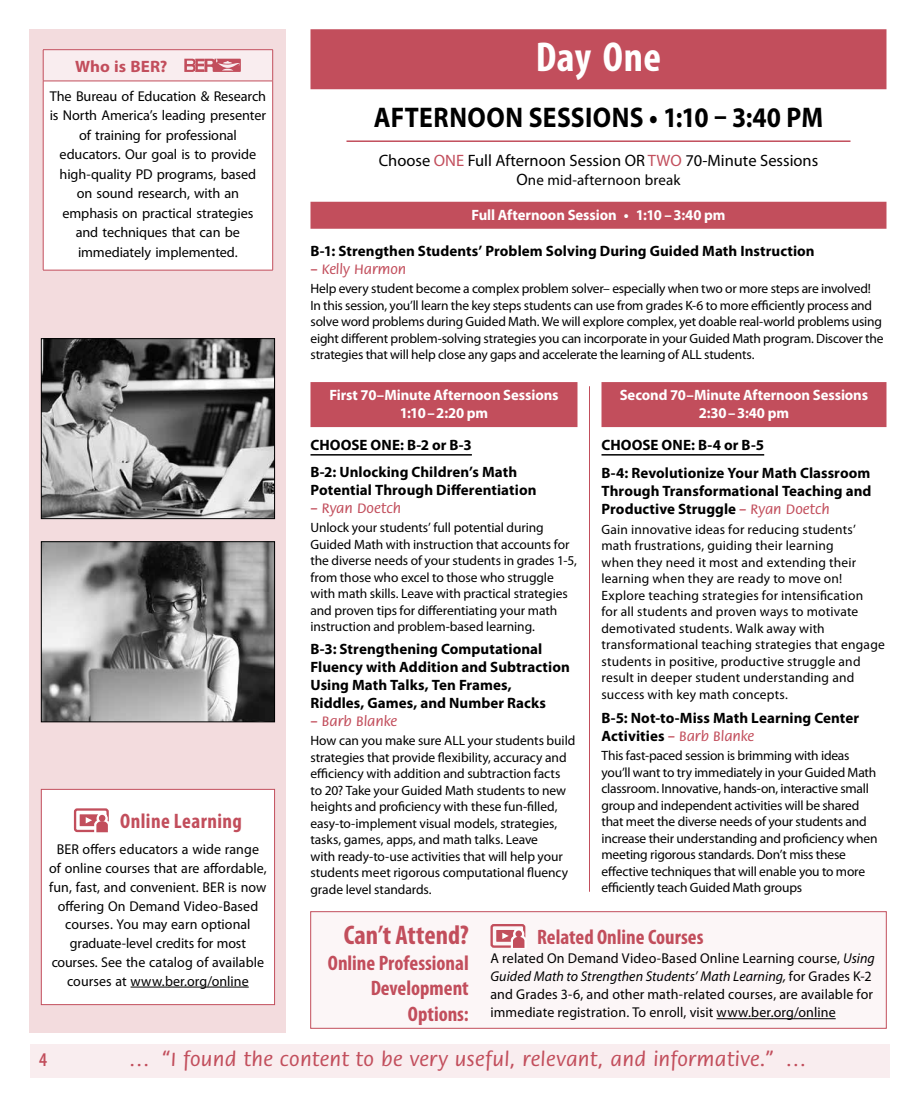
<style>
.page{position:relative;width:918px;height:1107px;background:#fff}
.page>*{position:absolute;margin:0;border:0;box-sizing:border-box;transform-origin:0 0}
.t1{font:700 condensed 42px "Myriad Pro";letter-spacing:.01em;color:#fff}
.t2{font:700 28.5px "Myriad Pro";letter-spacing:.015em;color:#000;scale:.9 1}
.t3{font:700 condensed 27px "Myriad Pro";color:#c24e5c}
.t4{font:500 21px "Flora Std";letter-spacing:.02em;color:#c24e5c}
.t5{font:700 condensed 21px/25.5px "Myriad Pro";color:#c24e5c;text-align:right}
.t6{font:700 condensed 21px "Myriad Pro";letter-spacing:.02em;color:#c24e5c}
.t7{font:600 condensed 19.5px "Myriad Pro";color:#c24e5c}
.t8{font:16.5px "Myriad Pro";color:#000}
.t9{font:700 16.5px "Myriad Pro";color:#c24e5c}
.t10{font:700 15px/18px "Myriad Pro";letter-spacing:.005em;color:#000}
.t11{font:700 15px/18px "Myriad Pro";letter-spacing:-.005em;color:#fff;text-align:center}
.t12{font:500 15px "Flora Std";color:#c24e5c}
.t13{font:15px "Myriad Pro";letter-spacing:.01em;color:#000}
.t14{font:14.25px/19.5px "Myriad Pro";color:#000;text-align:center}
.t15{font:13.5px/16.5px "Myriad Pro";letter-spacing:-.01em;color:#000}
.t16{font:13.5px/16.5px "Myriad Pro";letter-spacing:.015em;color:#000}
.s1{color:#c24e5c}
.s2{font-size:16.5px}
.s3{font-family:"Flora Std";font-weight:500;color:#c24e5c}
.s4{font-family:"Myriad Pro";font-weight:700;color:#000}
.s5{font-style:italic}
</style>
<div class="page">
<div style="left:310px;top:911px;width:576px;height:117px;background:#fcf6f7;border:1px solid #c24e5c"></div>
<div style="left:30px;top:30px;width:256px;height:1003px;background:#f3dcde"></div>
<div style="left:43px;top:50px;width:230px;height:220px;background:#fff"></div>
<div style="left:43px;top:50px;width:230px;height:31px;background:#f9edef"></div>
<hr style="left:43px;top:50px;width:1px;height:31px;background:#c24e5c">
<hr style="left:43px;top:49px;width:230px;height:1px;background:#c24e5c">
<hr style="left:272px;top:50px;width:1px;height:31px;background:#c24e5c">
<hr style="left:43px;top:81px;width:1px;height:189px;background:#c24e5c">
<hr style="left:43px;top:81px;width:230px;height:1px;background:#c24e5c">
<hr style="left:272px;top:81px;width:1px;height:189px;background:#c24e5c">
<hr style="left:43px;top:270px;width:230px;height:1px;background:#c24e5c">
<svg style="left:184px;top:59px;width:57px;height:13px"></svg>
<div style="left:41px;top:789px;width:234px;height:216px;background:#fff"></div>
<hr style="left:131px;top:987px;width:118px;height:1px;background:#000">
<div style="left:74px;top:808px;width:35px;height:24px;border:2px solid #c24e5c;border-radius:2px"></div>
<div style="left:80px;top:814px;width:18px;height:12px;background:#c24e5c"></div>
<div style="left:98px;top:814px;width:8px;height:8px;background:#c24e5c;border-radius:50%"></div>
<div style="left:97px;top:813px;width:10px;height:10px;border:2px solid #fff;border-radius:50%"></div>
<svg style="left:86px;top:817px;width:23px;height:16px"></svg>
<div style="left:41px;top:789px;width:234px;height:216px;border:1px solid #c24e5c"></div>
<div style="left:30px;top:1044px;width:860px;height:33px;background:#f9edef"></div>
<img style="left:43px;top:340px;width:230px;height:177px">
<div style="left:41px;top:338px;width:234px;height:181px;border:1px solid #000"></div>
<img style="left:43px;top:543px;width:230px;height:177px">
<div style="left:41px;top:541px;width:234px;height:181px;border:1px solid #000"></div>
<div style="left:310px;top:202px;width:576px;height:27px;background:#c24e5c"></div>
<div style="left:310px;top:382px;width:268px;height:45px;background:#c24e5c"></div>
<hr style="left:310px;top:454px;width:162px;height:2px;background:#000">
<div style="left:310px;top:29px;width:576px;height:60px;background:#c24e5c"></div>
<hr style="left:346px;top:140px;width:504px;height:2px;background:#c24e5c">
<div style="left:602px;top:382px;width:284px;height:45px;background:#c24e5c"></div>
<hr style="left:602px;top:454px;width:162px;height:2px;background:#000">
<hr style="left:589px;top:386px;width:1px;height:506px;background:#c24e5c">
<hr style="left:717px;top:1018px;width:119px;height:1px;background:#000">
<div style="left:490px;top:924px;width:35px;height:24px;border:2px solid #c24e5c;border-radius:2px"></div>
<div style="left:496px;top:930px;width:19px;height:12px;background:#c24e5c"></div>
<div style="left:513px;top:929px;width:11px;height:11px;border:1px solid #fff;border-radius:50%"></div>
<div style="left:515px;top:930px;width:8px;height:8px;background:#c24e5c;border-radius:50%"></div>
<div style="left:514px;top:929px;width:10px;height:10px;border:2px solid #fff;border-radius:50%"></div>
<svg style="left:502px;top:933px;width:24px;height:15px"></svg>
<p class="t9" style="left:75px;top:56px;width:94px">Who is BER?</p>
<p class="t14" style="left:50px;top:86px;width:218px">The Bureau of Education &amp; Research is North America’s leading presenter of training for professional educators. Our goal is to provide high-quality PD programs, based<br>on sound research, with an emphasis on practical strategies and techniques that can be immediately implemented.</p>
<h3 class="t6" style="left:120px;top:808px;width:123px">Online Learning</h3>
<p class="t14" style="left:49px;top:840px;width:219px;line-height:18.8px">BER offers educators a wide range of online courses that are affordable, fun, fast, and convenient. BER is now offering On Demand Video‑Based courses. You may earn optional graduate‑level credits for most courses. See the catalog of available courses at www.ber.org/online</p>
<h1 class="t1" style="left:536px;top:31px;width:127px">Day One</h1>
<h2 class="t2" style="left:374px;top:99px;width:501px">AFTERNOON SESSIONS • 1:10 – 3:40 PM</h2>
<p class="t8" style="left:379px;top:150px;width:441px">Choose <span class="s1">ONE</span> Full Afternoon Session OR <span class="s1">TWO</span> 70-Minute Sessions</p>
<p class="t13" style="left:517px;top:171px;width:165px"><span class="s2">O</span>ne mid-afternoon break</p>
<p class="t11" style="left:471px;top:205px;width:256px">Full Afternoon Session • 1:10 –3:40 pm</p>
<p class="t10" style="left:310px;top:241px;width:506px">B‑1: Strengthen Students’ Problem Solving During Guided Math Instruction</p>
<p class="t12" style="left:310px;top:261px;width:97px">– Kelly Harmon</p>
<p class="t15" style="left:310px;top:280px;width:575px">Help every student become a complex problem solver– especially when two or more steps are involved!<br>In this session, you’ll learn the key steps students can use from grades K-6 to more efficiently process and solve word problems during Guided Math. We will explore complex, yet doable real-world problems using eight different problem-solving strategies you can incorporate in your Guided Math program. Discover the strategies that will help close any gaps and accelerate the learning of ALL students.</p>
<p class="t11" style="left:329px;top:386px;width:231px">First 70–Minute Afternoon Sessions<br>1:10–2:20 pm</p>
<p class="t10" style="left:310px;top:431px;width:208px;line-height:27px">CHOOSE ONE: B‑2 or B‑3<br>B‑2: Unlocking Children’s Math</p>
<p class="t10" style="left:310px;top:480px;width:228px">Potential Through Differentiation</p>
<p class="t12" style="left:310px;top:500px;width:92px">– Ryan Doetch</p>
<p class="t15" style="left:310px;top:519px;width:268px">Unlock your students’ full potential during Guided Math with instruction that accounts for the diverse needs of your students in grades 1-5, from those who excel to those who struggle with math skills. Leave with practical strategies and proven tips for differentiating your math instruction and problem-based learning.</p>
<p class="t10" style="left:310px;top:639px;width:261px">B‑3: Strengthening Computational Fluency with Addition and Subtraction Using Math Talks, Ten Frames,<br>Riddles, Games, and Number Racks</p>
<p class="t12" style="left:310px;top:713px;width:88px">– Barb Blanke</p>
<p class="t15" style="left:310px;top:732px;width:266px">How can you make sure ALL your students build strategies that provide flexibility, accuracy and efficiency with addition and subtraction facts to 20? Take your Guided Math students to new heights and proficiency with these fun-filled, easy-to-implement visual models, strategies, tasks, games, apps, and math talks. Leave<br>with ready-to-use activities that will help your students meet rigorous computational fluency grade level standards.</p>
<p class="t11" style="left:620px;top:386px;width:250px">Second 70–Minute Afternoon Sessions<br>2:30–3:40 pm</p>
<p class="t10" style="left:602px;top:430px;width:270px;line-height:28.5px">CHOOSE ONE: B‑4 or B‑5<br>B‑4: Revolutionize Your Math Classroom</p>
<p class="t10" style="left:602px;top:482px;width:271px">Through Transformational Teaching and<br>Productive Struggle <span class="s3">– Ryan Doetch</span></p>
<p class="t16" style="left:602px;top:521px;width:285px">Gain innovative ideas for reducing students’ math frustrations, guiding their learning<br>when they need it most and extending their learning when they are ready to move on!<br>Explore teaching strategies for intensification<br>for all students and proven ways to motivate demotivated students. Walk away with transformational teaching strategies that engage students in positive, productive struggle and result in deeper student understanding and success with key math concepts.</p>
<p class="t10" style="left:602px;top:708px;width:259px">B‑5: Not-to-Miss Math Learning Center</p>
<p class="t12" style="left:602px;top:728px;width:154px"><span class="s4">Activities</span> – Barb Blanke</p>
<p class="t15" style="left:602px;top:747px;width:278px">This fast-paced session is brimming with ideas you’ll want to try immediately in your Guided Math classroom. Innovative, hands-on, interactive small group and independent activities will be shared that meet the diverse needs of your students and increase their understanding and proficiency when meeting rigorous standards. Don’t miss these effective techniques that will enable you to more efficiently teach Guided Math groups</p>
<h3 class="t3" style="left:344px;top:918px;width:126px">Can’t Attend?</h3>
<h3 class="t5" style="left:328px;top:950px;width:142px">Online Professional<br>Development<br>Options:</h3>
<h3 class="t5" style="left:537px;top:924px;width:168px">Related Online Courses</h3>
<p class="t14" style="left:490px;top:949px;width:386px;line-height:18px;text-align:left">A related On Demand Video-Based Online Learning course, <span class="s5">Using Guided Math to Strengthen Students’ Math Learning,</span> for Grades K-2 and Grades 3-6, and other math-related courses, are available for immediate registration. To enroll, visit www.ber.org/online</p>
<h3 class="t7" style="left:39px;top:1048px;width:9px">4</h3>
<h3 class="t4" style="left:129px;top:1048px;width:679px">… “I found the content to be very useful, relevant, and informative.” …</h3>
</div>
